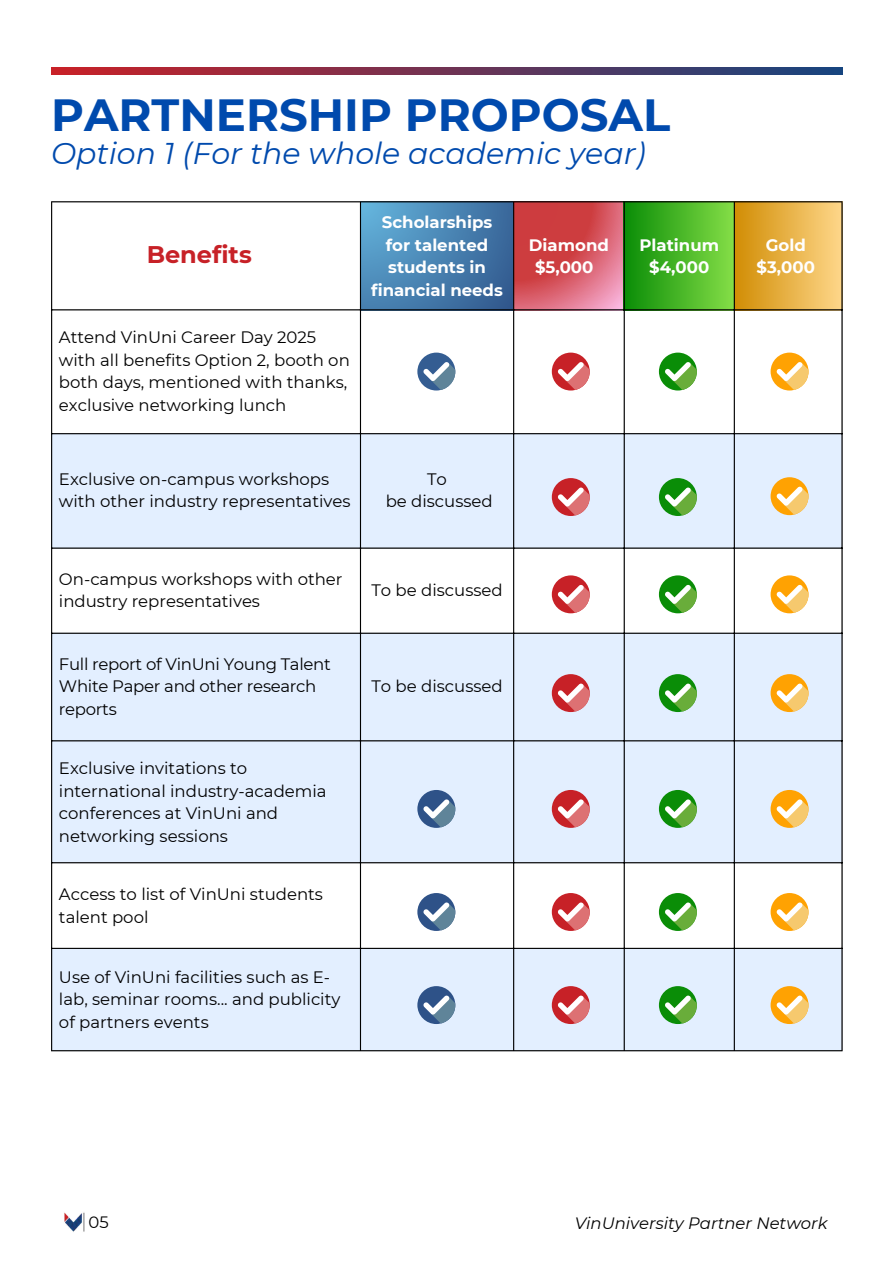
<style>
.page{position:relative;width:894px;height:1264px;background:#fff}
.page>*{position:absolute;margin:0;border:0;box-sizing:border-box;transform-origin:0 0}
.t1{font:700 45px "Montserrat";color:#004aad}
.t2{font:italic 30px "Montserrat";color:#004aad}
.t3{font:700 24px "Montserrat";color:#c72127}
.t4{font:16.5px/22.5px "Montserrat";color:#000}
.t5{font:700 16.5px/22.5px "Montserrat";color:#fff;text-align:center}
.t6{font:16.5px/22.5px "Montserrat";letter-spacing:-.02em;color:#000}
.t7{font:italic 16.5px "Montserrat";color:#000}
</style>
<div class="page">
<svg style="left:51px;top:67px;width:791px;height:8px;background:#6f3253"></svg>
<svg style="left:52px;top:434px;width:789px;height:616px;fill:#e3efff"></svg>
<svg style="left:361px;top:202px;width:152px;height:107px;background:#4882b0"></svg>
<svg style="left:514px;top:202px;width:109px;height:107px;background:#d55661"></svg>
<div style="left:623px;top:201px;width:111px;height:109px;background:linear-gradient(to right,#098c06,#84dd47)"></div>
<div style="left:733px;top:201px;width:109px;height:109px;background:linear-gradient(to right,#d08c02,#fed78a)"></div>
<hr style="left:51px;top:202px;width:1px;height:848px;background:#000">
<hr style="left:360px;top:202px;width:1px;height:848px;background:#000">
<hr style="left:513px;top:202px;width:1px;height:848px;background:#000">
<hr style="left:623px;top:202px;width:1px;height:848px;background:#000">
<hr style="left:733px;top:202px;width:1px;height:848px;background:#000">
<hr style="left:841px;top:202px;width:1px;height:848px;background:#000">
<hr style="left:51px;top:201px;width:791px;height:1px;background:#000">
<hr style="left:51px;top:309px;width:791px;height:1px;background:#000">
<hr style="left:51px;top:433px;width:791px;height:1px;background:#000">
<hr style="left:51px;top:547px;width:791px;height:1px;background:#000">
<hr style="left:51px;top:632px;width:791px;height:1px;background:#000">
<hr style="left:51px;top:740px;width:791px;height:1px;background:#000">
<hr style="left:51px;top:862px;width:791px;height:1px;background:#000">
<hr style="left:51px;top:947px;width:791px;height:1px;background:#000">
<hr style="left:51px;top:1050px;width:791px;height:1px;background:#000">
<img style="left:64px;top:1212px;width:20px;height:20px">
<div style="left:658px;top:352px;width:38px;height:38px;background:#0a8d07;border-radius:50%"></div>
<svg style="left:664px;top:362px;width:32px;height:28px"></svg>
<div style="left:658px;top:478px;width:38px;height:38px;background:#0a8d07;border-radius:50%"></div>
<svg style="left:664px;top:487px;width:32px;height:29px"></svg>
<div style="left:658px;top:575px;width:38px;height:38px;background:#0a8d07;border-radius:50%"></div>
<svg style="left:664px;top:585px;width:32px;height:28px"></svg>
<div style="left:658px;top:674px;width:38px;height:38px;background:#0a8d07;border-radius:50%"></div>
<svg style="left:664px;top:683px;width:32px;height:29px"></svg>
<div style="left:658px;top:790px;width:38px;height:37px;background:#0a8d07;border-radius:50%"></div>
<svg style="left:664px;top:799px;width:32px;height:28px"></svg>
<div style="left:658px;top:893px;width:38px;height:37px;background:#0a8d07;border-radius:50%"></div>
<svg style="left:664px;top:902px;width:32px;height:28px"></svg>
<div style="left:658px;top:986px;width:38px;height:38px;background:#0a8d07;border-radius:50%"></div>
<svg style="left:664px;top:995px;width:32px;height:29px"></svg>
<div style="left:770px;top:352px;width:38px;height:38px;background:#ffa202;border-radius:50%"></div>
<svg style="left:776px;top:362px;width:32px;height:28px"></svg>
<div style="left:770px;top:477px;width:38px;height:38px;background:#ffa202;border-radius:50%"></div>
<svg style="left:776px;top:486px;width:32px;height:29px"></svg>
<div style="left:770px;top:790px;width:38px;height:37px;background:#ffa202;border-radius:50%"></div>
<svg style="left:776px;top:799px;width:32px;height:28px"></svg>
<div style="left:770px;top:893px;width:38px;height:37px;background:#ffa202;border-radius:50%"></div>
<svg style="left:776px;top:902px;width:32px;height:28px"></svg>
<div style="left:770px;top:986px;width:38px;height:38px;background:#ffa202;border-radius:50%"></div>
<svg style="left:776px;top:995px;width:32px;height:29px"></svg>
<div style="left:551px;top:352px;width:38px;height:38px;background:#c72127;border-radius:50%"></div>
<svg style="left:557px;top:362px;width:32px;height:28px"></svg>
<div style="left:551px;top:478px;width:38px;height:38px;background:#c72127;border-radius:50%"></div>
<svg style="left:557px;top:487px;width:32px;height:29px"></svg>
<div style="left:551px;top:575px;width:38px;height:38px;background:#c72127;border-radius:50%"></div>
<svg style="left:557px;top:585px;width:32px;height:28px"></svg>
<div style="left:551px;top:674px;width:38px;height:38px;background:#c72127;border-radius:50%"></div>
<svg style="left:557px;top:683px;width:32px;height:29px"></svg>
<div style="left:551px;top:790px;width:38px;height:37px;background:#c72127;border-radius:50%"></div>
<svg style="left:557px;top:799px;width:32px;height:28px"></svg>
<div style="left:551px;top:893px;width:38px;height:37px;background:#c72127;border-radius:50%"></div>
<svg style="left:557px;top:902px;width:32px;height:28px"></svg>
<div style="left:551px;top:986px;width:38px;height:38px;background:#c72127;border-radius:50%"></div>
<svg style="left:557px;top:995px;width:32px;height:29px"></svg>
<div style="left:417px;top:352px;width:38px;height:38px;background:#345d92;border-radius:50%"></div>
<svg style="left:423px;top:362px;width:32px;height:28px"></svg>
<div style="left:417px;top:790px;width:38px;height:37px;background:#2e5288;border-radius:50%"></div>
<svg style="left:423px;top:799px;width:32px;height:28px"></svg>
<div style="left:417px;top:893px;width:38px;height:37px;background:#2e5288;border-radius:50%"></div>
<svg style="left:423px;top:902px;width:32px;height:28px"></svg>
<div style="left:417px;top:986px;width:38px;height:38px;background:#2e5288;border-radius:50%"></div>
<svg style="left:423px;top:995px;width:32px;height:29px"></svg>
<div style="left:770px;top:575px;width:38px;height:38px;background:#ffa202;border-radius:50%"></div>
<svg style="left:776px;top:585px;width:32px;height:28px"></svg>
<div style="left:770px;top:674px;width:38px;height:38px;background:#ffa202;border-radius:50%"></div>
<svg style="left:776px;top:683px;width:32px;height:29px"></svg>
<h1 class="t1" style="left:51px;top:87px;width:620px">PARTNERSHIP PROPOSAL</h1>
<h2 class="t2" style="left:51px;top:135px;width:596px">Option 1 (For the whole academic year)</h2>
<h3 class="t3" style="left:147px;top:240px;width:107px">Benefits</h3>
<p class="t4" style="left:59px;top:326px;width:292px">Attend VinUni Career Day 2025 with all benefits Option 2, booth on both days, mentioned with thanks, exclusive networking lunch</p>
<p class="t5" style="left:371px;top:211px;width:133px">Scholarships for talented students in financial needs</p>
<p class="t4" style="left:59px;top:468px;width:293px">Exclusive on-campus workshops with other industry representatives</p>
<p class="t4" style="left:385px;top:468px;width:109px;text-align:center">To<br>be discussed</p>
<p class="t4" style="left:59px;top:567px;width:285px">On-campus workshops with other industry representatives</p>
<p class="t4" style="left:371px;top:578px;width:133px">To be discussed</p>
<p class="t6" style="left:59px;top:652px;width:273px">Full report of VinUni Young Talent<br>White Paper and other research reports</p>
<p class="t4" style="left:59px;top:757px;width:269px">Exclusive invitations to international industry-academia conferences at VinUni and networking sessions</p>
<p class="t4" style="left:59px;top:883px;width:265px">Access to list of VinUni students talent pool</p>
<p class="t4" style="left:59px;top:965px;width:283px">Use of VinUni facilities such as E&shy;lab, seminar rooms... and publicity of partners events</p>
<p class="t4" style="left:371px;top:675px;width:133px">To be discussed</p>
<p class="t5" style="left:529px;top:234px;width:81px">Diamond $5,000</p>
<p class="t5" style="left:639px;top:234px;width:81px">Platinum $4,000</p>
<p class="t5" style="left:756px;top:234px;width:60px">Gold $3,000</p>
<p class="t4" style="left:88px;top:1210px;width:22px">05</p>
<p class="t7" style="left:574px;top:1212px;width:254px">VinUniversity Partner Network</p>
</div>
